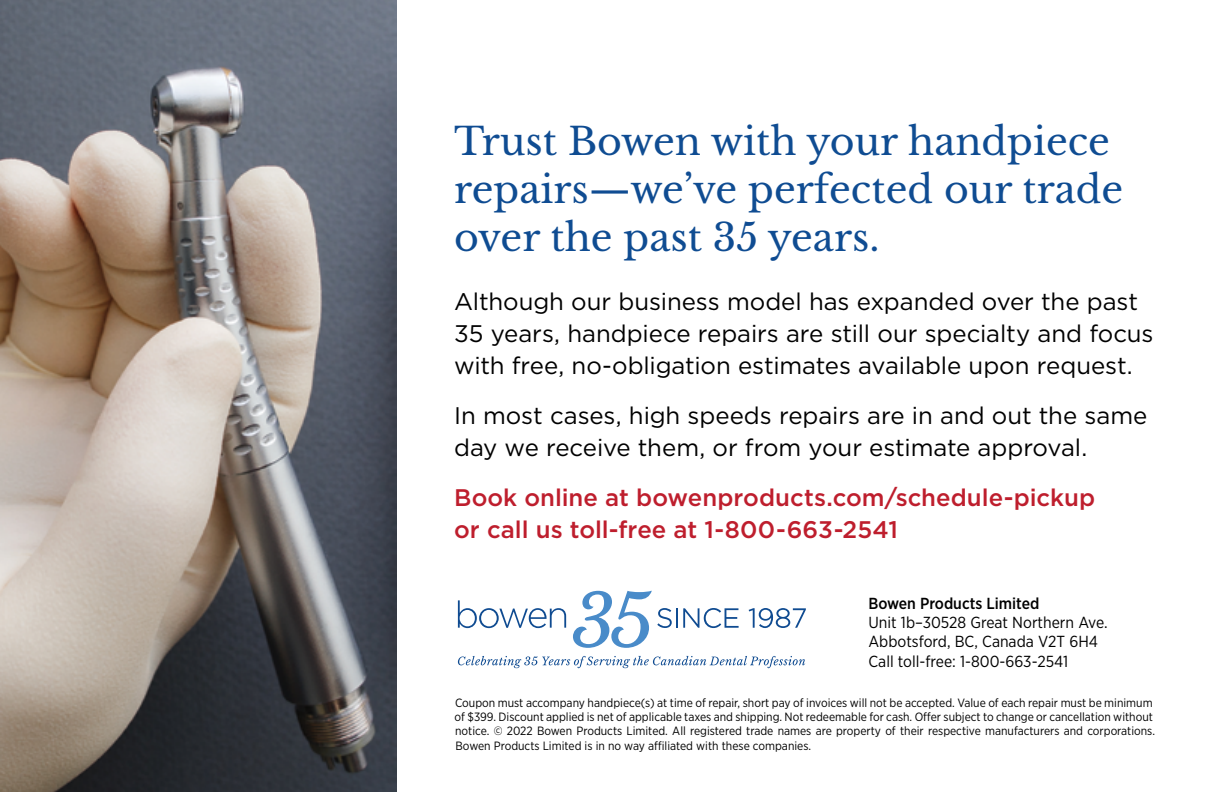
<style>
.page{position:relative;width:1224px;height:792px;background:#fff}
.page>*{position:absolute;margin:0;border:0;box-sizing:border-box;transform-origin:0 0}
.Photo_Caption{font:38px/48px "Libre Baskerville";color:#0f4c92}
.Part_Name_Descriptio{font:24px/32px "Gotham";color:#000}
.Part_Name_Descriptio-2{font:500 24px/32px "Gotham";color:#be1e2d}
.Price_info{font:16px "Gotham Narrow";color:#000}
.Price_info-2{font:500 16px "Gotham Narrow";color:#000}
.t1{font:12px/14.4px "Gotham Narrow";color:#000}
</style>
<div class="page">
<svg style="left:458px;top:600px;width:108px;height:28px"></svg>
<svg style="left:458px;top:656px;width:347px;height:12px"></svg>
<svg style="left:573px;top:591px;width:99px;height:57px"></svg>
<hr style="left:676px;top:608px;width:2px;height:20px;background:#0f4b91">
<svg style="left:683px;top:608px;width:56px;height:20px"></svg>
<svg style="left:749px;top:608px;width:57px;height:20px"></svg>
<img style="left:0;top:0;width:396px;height:792px">
<p class="Photo_Caption" style="left:454px;top:118px;width:671px">Trust Bowen with your handpiece repairs—we’ve perfected our trade over the past 35 years.</p>
<p class="Part_Name_Descriptio" style="left:454px;top:285px;width:701px">Although our business model has expanded over the past<br>35 years, handpiece repairs are still our specialty and focus with free, no-obligation estimates available upon request.</p>
<p class="Part_Name_Descriptio" style="left:454px;top:399px;width:695px">In most cases, high speeds repairs are in and out the same day we receive them, or from your estimate approval.</p>
<p class="Part_Name_Descriptio-2" style="left:454px;top:482px;width:643px">Book online at bowenproducts.com/schedule-pickup or call us toll-free at 1-800-663-2541</p>
<p class="Price_info-2" style="left:868px;top:593px;width:172px">Bowen Products Limited</p>
<p class="Price_info" style="left:868px;top:613px;width:241px">Unit 1b–30528 Great Northern Ave.</p>
<p class="Price_info" style="left:868px;top:632px;width:231px">Abbotsford, BC, Canada V2T 6H4</p>
<p class="Price_info" style="left:868px;top:651px;width:201px">Call toll-free: 1-800-663-2541</p>
<p class="t1" style="left:455px;top:695px;width:702px">Coupon must accompany handpiece(s) at time of repair, short pay of invoices will not be accepted. Value of each repair must be minimum of $399. Discount applied is net of applicable taxes and shipping. Not redeemable for cash. Offer subject to change or cancellation without notice. © 2022 Bowen Products Limited. All registered trade names are property of their respective manufacturers and corporations.<br>Bowen Products Limited is in no way affiliated with these companies.</p>
</div>
